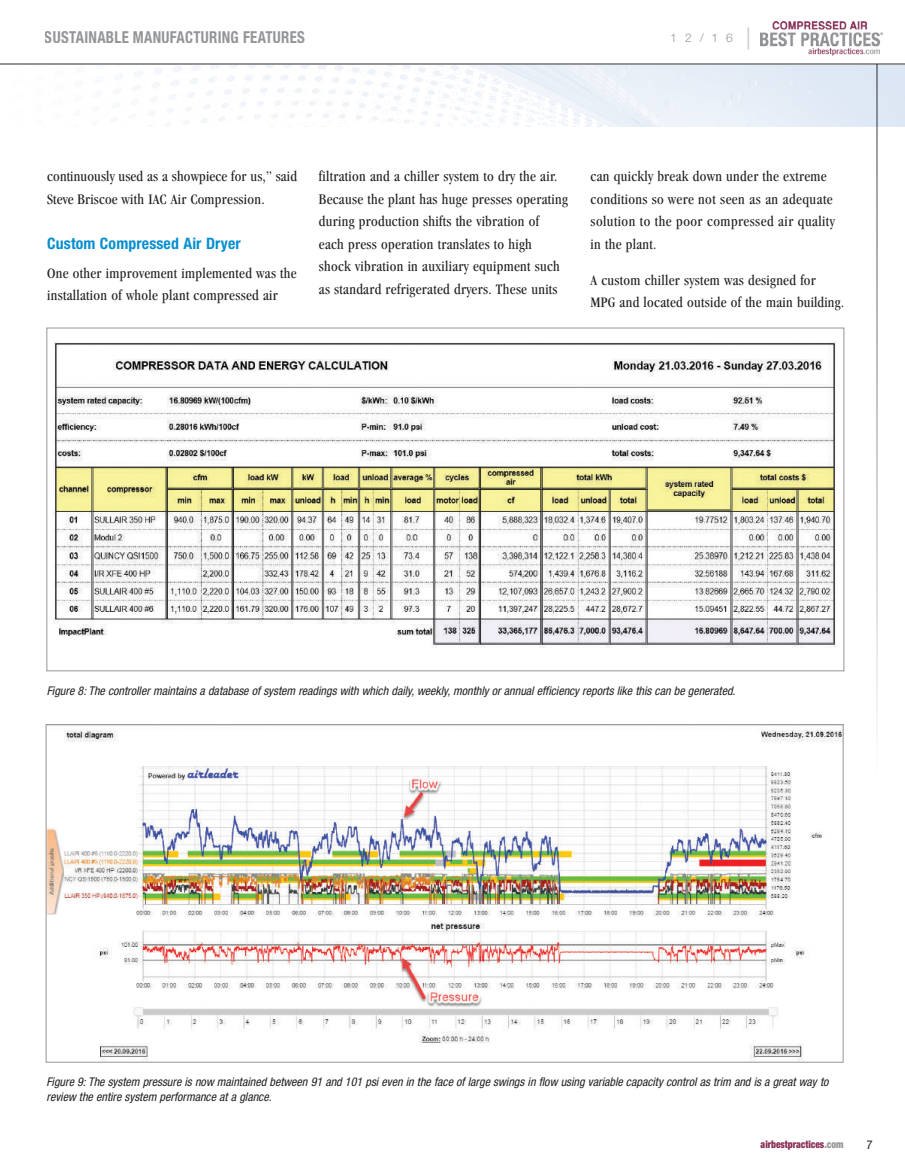
<style>
.page{position:relative;width:905px;height:1175px;background:#fff}
.page>*{position:absolute;margin:0;border:0;box-sizing:border-box;transform-origin:0 0}
.t1{font:300 condensed 30px "Helvetica Neue";color:#c7c8ca;scale:.9 1}
.t2{font:700 condensed 16.5px "Helvetica Neue";letter-spacing:.02em;color:#939598;scale:.9 1}
.t3{font:700 condensed 15.75px "Helvetica Neue";letter-spacing:.01em;color:#068ed0}
.t4{font:condensed 15px/22.5px "Garamond";letter-spacing:.02em;color:#231f20}
.t5{font:italic condensed 12px/15px "Helvetica Neue";color:#231f20}
.t6{font:300 12px "Helvetica Neue LT Std";color:#939598}
.t7{font:12px "Helvetica Neue";color:#231f20}
.t8{font:900 condensed 10.5px "Helvetica Neue";color:#8a2e54;scale:.9 1}
.s1{color:#939598}
</style>
<div class="page">
<img style="left:54px;top:342px;width:782px;height:306px">
<img style="left:48px;top:730px;width:793px;height:330px">
<svg style="left:876px;top:65px;width:1px;height:657px"></svg>
<hr style="left:0;top:64px;width:904px;height:1px;background:#939598">
<img style="left:760px;top:21px;width:122px;height:35px">
<p class="t2" style="left:45px;top:27px;width:290px">SUSTAINABLE MANUFACTURING FEATURES</p>
<p class="t6" style="left:670px;top:30px;width:63px">12/16</p>
<h1 class="t1" style="left:745px;top:22px;width:8px">|</h1>
<p class="t4" style="left:47px;top:165px;width:251px">continuously used as a showpiece for us,” said<br>Steve Briscoe with IAC Air Compression.</p>
<p class="t3" style="left:47px;top:233px;width:195px">Custom Compressed Air Dryer</p>
<p class="t4" style="left:47px;top:262px;width:251px">One other improvement implemented was the installation of whole plant compressed air</p>
<p class="t4" style="left:319px;top:165px;width:250px">filtration and a chiller system to dry the air.<br>Because the plant has huge presses operating during production shifts the vibration of each press operation translates to high<br>shock vibration in auxiliary equipment such as standard refrigerated dryers. These units</p>
<p class="t4" style="left:590px;top:165px;width:246px">can quickly break down under the extreme conditions so were not seen as an adequate solution to the poor compressed air quality in the plant.</p>
<p class="t4" style="left:590px;top:268px;width:255px">A custom chiller system was designed for<br>MPG and located outside of the main building.</p>
<p class="t5" style="left:47px;top:683px;width:690px">Figure 8: The controller maintains a database of system readings with which daily, weekly, monthly or annual efficiency reports like this can be generated.</p>
<p class="t5" style="left:46px;top:1073px;width:783px">Figure 9: The system pressure is now maintained between 91 and 101 psi even in the face of large swings in flow using variable capacity control as trim and is a great way to review the entire system performance at a glance.</p>
<p class="t8" style="left:760px;top:1137px;width:93px">airbestpractices<span class="s1">.com</span></p>
<p class="t7" style="left:866px;top:1137px;width:8px">7</p>
</div>
